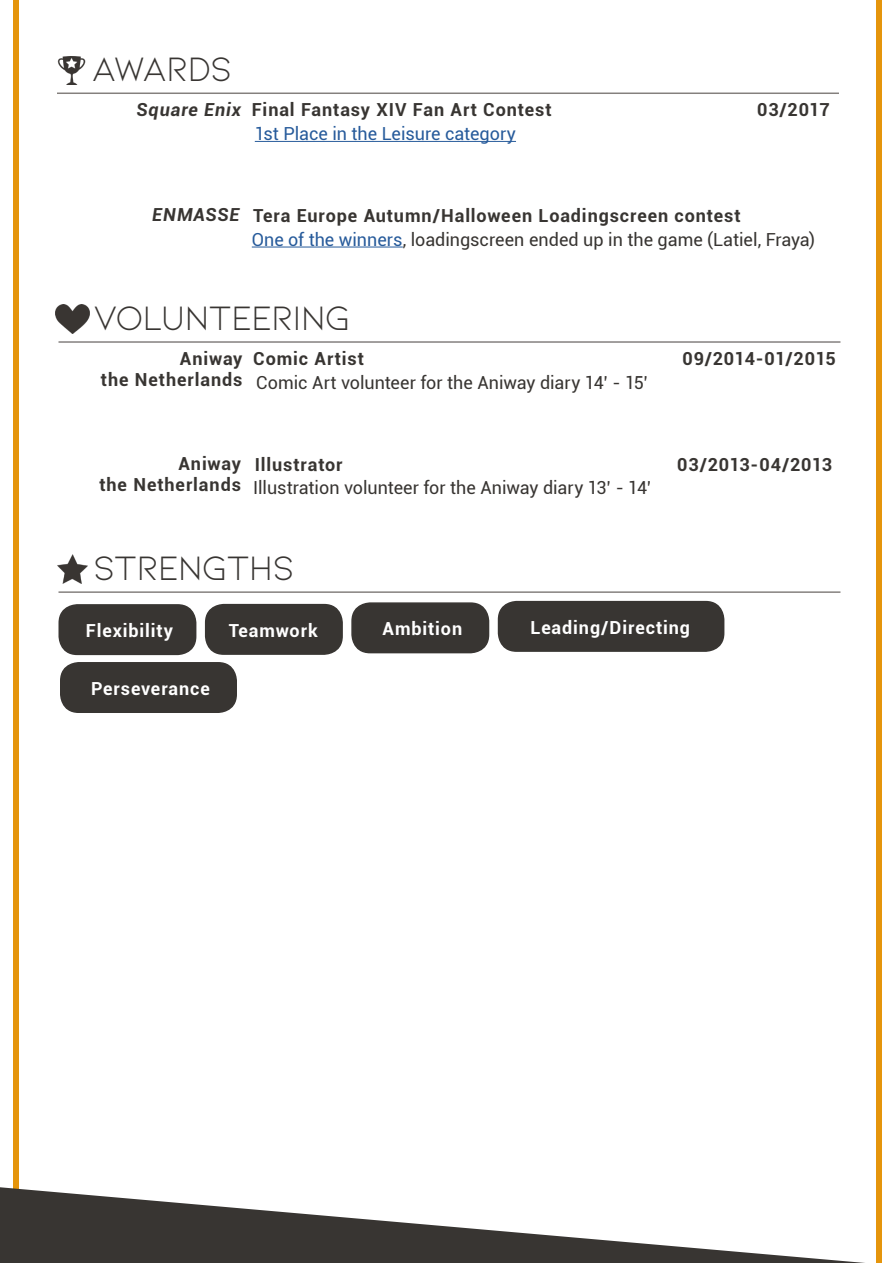
<style>
.page{position:relative;width:893px;height:1263px;background:#fff}
.page>*{position:absolute;margin:0;border:0;box-sizing:border-box;transform-origin:0 0}
.t1{font:36px "Kiona";letter-spacing:-.03em;color:#383532}
.t2{font:700 18px/21.6px "Roboto";letter-spacing:.05em;color:#383532;text-align:right}
.t3{font:18px "Roboto";color:#383532}
.t4{font:700 18px "Roboto";letter-spacing:.05em;color:#fff}
.t5{font:18px "Roboto";color:#275b9b}
.t6{font:700 18px "Roboto";letter-spacing:.03em;color:#383532}
.t7{font:700 18px "Roboto";letter-spacing:.015em;color:#383532}
.s1{font-style:italic}
.s2{color:#275b9b}
</style>
<div class="page">
<div style="left:13px;top:0;width:6px;height:1263px;background:#e5950c"></div>
<div style="left:876px;top:0;width:6px;height:1263px;background:#e5950c"></div>
<svg style="left:0;top:1187px;width:865px;height:76px"></svg>
<hr style="left:255px;top:141px;width:261px;height:1px;background:#275b9b">
<hr style="left:252px;top:247px;width:151px;height:1px;background:#275b9b">
<img style="left:57px;top:56px;width:29px;height:29px">
<hr style="left:57px;top:93px;width:782px;height:1px;background:#5f5a57">
<img style="left:56px;top:305px;width:34px;height:29px">
<hr style="left:58px;top:341px;width:782px;height:2px;background:#5f5a57">
<img style="left:57px;top:555px;width:31px;height:29px">
<hr style="left:58px;top:591px;width:782px;height:2px;background:#5f5a57">
<div style="left:59px;top:605px;width:137px;height:49px;background:#383532;border-radius:18px"></div>
<div style="left:58px;top:604px;width:138px;height:51px;border:2px solid #383532;border-radius:18px"></div>
<div style="left:206px;top:605px;width:136px;height:49px;background:#383532;border-radius:18px"></div>
<div style="left:205px;top:604px;width:138px;height:51px;border:2px solid #383532;border-radius:18px"></div>
<div style="left:352px;top:603px;width:136px;height:50px;background:#383532;border-radius:18px"></div>
<div style="left:351px;top:602px;width:138px;height:51px;border:2px solid #383532;border-radius:18px"></div>
<div style="left:498px;top:602px;width:226px;height:49px;background:#383532;border-radius:18px"></div>
<div style="left:498px;top:601px;width:226px;height:51px;border:2px solid #383532;border-radius:18px"></div>
<div style="left:61px;top:663px;width:175px;height:49px;background:#383532;border-radius:18px"></div>
<div style="left:60px;top:662px;width:177px;height:51px;border:2px solid #383532;border-radius:18px"></div>
<h1 class="t1" style="left:92px;top:49px;width:142px">AWARDS</h1>
<p class="t2" style="left:136px;top:98px;width:417px"><span class="s1">Square Enix</span> Final Fantasy XIV Fan Art Contest</p>
<p class="t2" style="left:757px;top:98px;width:74px">03/2017</p>
<p class="t5" style="left:255px;top:121px;width:263px">1st Place in the Leisure category</p>
<p class="t2" style="left:152px;top:204px;width:590px"><span class="s1">ENMASSE</span> Tera Europe Autumn/Halloween Loadingscreen contest</p>
<p class="t3" style="left:252px;top:227px;width:565px"><span class="s2">One of the winners</span>, loadingscreen ended up in the game (Latiel, Fraya)</p>
<h1 class="t1" style="left:93px;top:298px;width:259px">VOLUNTEERING</h1>
<p class="t2" style="left:101px;top:347px;width:143px">Aniway<br>the Netherlands</p>
<p class="t2" style="left:253px;top:347px;width:112px">Comic Artist</p>
<p class="t7" style="left:682px;top:345px;width:155px">09/2014-01/2015</p>
<p class="t3" style="left:256px;top:370px;width:393px">Comic Art volunteer for the Aniway diary 14’ - 15’</p>
<p class="t2" style="left:99px;top:452px;width:143px">Aniway<br>the Netherlands</p>
<p class="t2" style="left:255px;top:453px;width:89px">Illustrator</p>
<p class="t6" style="left:677px;top:452px;width:156px">03/2013-04/2013</p>
<p class="t3" style="left:253px;top:475px;width:399px">Illustration volunteer for the Aniway diary 13’ - 14’</p>
<h1 class="t1" style="left:93px;top:548px;width:203px">STRENGTHS</h1>
<p class="t4" style="left:86px;top:618px;width:89px">Flexibility</p>
<p class="t4" style="left:229px;top:618px;width:90px">Teamwork</p>
<p class="t4" style="left:382px;top:616px;width:81px">Ambition</p>
<p class="t4" style="left:530px;top:615px;width:161px">Leading/Directing</p>
<p class="t4" style="left:91px;top:676px;width:120px">Perseverance</p>
</div>
